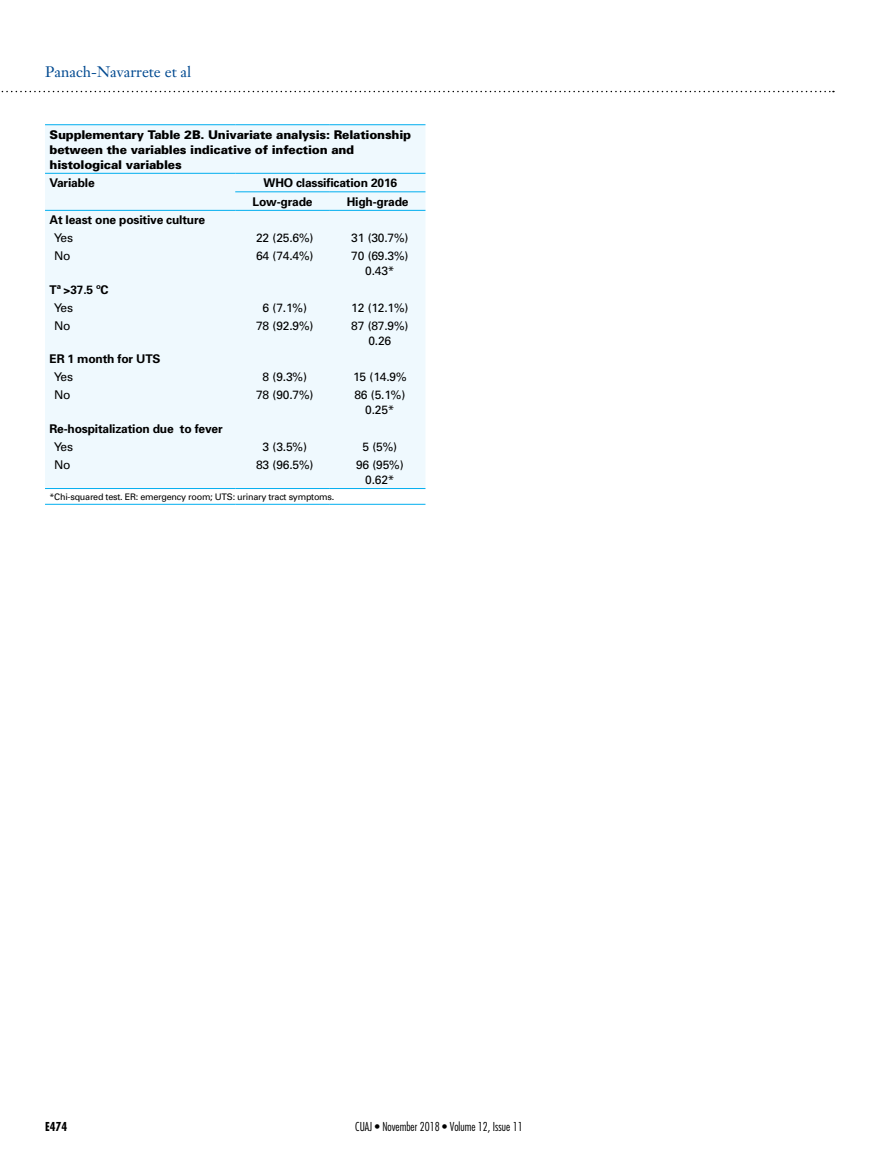
<style>
.page{position:relative;width:878px;height:1175px;background:#fff}
.page>*{position:absolute;margin:0;border:0;box-sizing:border-box;transform-origin:0 0}
.t1{font:15px "Janson Text";color:#004990}
.t2{font:12px/15px "Univers";letter-spacing:-.015em;color:#000;text-align:center}
.t3{font:700 12px/18.5px "Univers";letter-spacing:-.015em;color:#000}
.t4{font:900 12px/15px "Univers";letter-spacing:-.015em;color:#000}
.t5{font:300 condensed 12px "Futura";color:#000}
.t6{font:700 condensed 12px "Futura";color:#000}
.t7{font:9px "Univers";letter-spacing:-.025em;color:#000}
</style>
<div class="page">
<svg style="left:1px;top:91px;width:832px;height:1px"></svg>
<div style="left:45px;top:125px;width:380px;height:363px;background:#eff9fe"></div>
<hr style="left:45px;top:124px;width:190px;height:1px;background:#00aeef">
<hr style="left:235px;top:124px;width:95px;height:1px;background:#00aeef">
<hr style="left:330px;top:124px;width:95px;height:1px;background:#00aeef">
<hr style="left:235px;top:210px;width:95px;height:1px;background:#00aeef">
<hr style="left:330px;top:210px;width:95px;height:1px;background:#00aeef">
<hr style="left:45px;top:488px;width:190px;height:1px;background:#00aeef">
<hr style="left:235px;top:488px;width:95px;height:1px;background:#00aeef">
<hr style="left:330px;top:488px;width:95px;height:1px;background:#00aeef">
<hr style="left:45px;top:504px;width:190px;height:1px;background:#00aeef">
<hr style="left:235px;top:504px;width:95px;height:1px;background:#00aeef">
<hr style="left:330px;top:504px;width:95px;height:1px;background:#00aeef">
<hr style="left:235px;top:173px;width:95px;height:1px;background:#00aeef">
<hr style="left:330px;top:173px;width:95px;height:1px;background:#00aeef">
<hr style="left:235px;top:191px;width:95px;height:1px;background:#00aeef">
<hr style="left:330px;top:191px;width:95px;height:1px;background:#00aeef">
<hr style="left:45px;top:173px;width:190px;height:1px;background:#00aeef">
<hr style="left:45px;top:210px;width:190px;height:1px;background:#00aeef">
<p class="t1" style="left:45px;top:62px;width:148px">Panach-Navarrete et al</p>
<p class="t4" style="left:50px;top:127px;width:363px">Supplementary Table 2B. Univariate analysis: Relationship between the variables indicative of infection and histological variables</p>
<p class="t3" style="left:50px;top:174px;width:47px">Variable</p>
<p class="t3" style="left:252px;top:174px;width:146px;text-indent:11px">WHO classification 2016<br>Low-grade</p>
<p class="t3" style="left:347px;top:192px;width:63px">High-grade</p>
<p class="t3" style="left:49px;top:211px;width:157px">At least one positive culture</p>
<p class="t2" style="left:54px;top:231px;width:21px">Yes</p>
<p class="t2" style="left:256px;top:231px;width:59px">22 (25.6%)</p>
<p class="t2" style="left:351px;top:231px;width:59px">31 (30.7%)</p>
<p class="t2" style="left:54px;top:249px;width:18px">No</p>
<p class="t2" style="left:256px;top:249px;width:59px">64 (74.4%)</p>
<p class="t2" style="left:351px;top:249px;width:59px">70 (69.3%)<br>0.43*</p>
<p class="t3" style="left:49px;top:280px;width:60px">Tª &gt;37.5 ºC</p>
<p class="t2" style="left:54px;top:300px;width:21px">Yes</p>
<p class="t2" style="left:262px;top:300px;width:46px">6 (7.1%)</p>
<p class="t2" style="left:351px;top:300px;width:59px">12 (12.1%)</p>
<p class="t2" style="left:54px;top:318px;width:18px">No</p>
<p class="t2" style="left:256px;top:318px;width:59px">78 (92.9%)</p>
<p class="t2" style="left:351px;top:318px;width:59px">87 (87.9%)<br>0.26</p>
<p class="t3" style="left:49px;top:350px;width:112px">ER 1 month for UTS</p>
<p class="t2" style="left:54px;top:370px;width:21px">Yes</p>
<p class="t2" style="left:262px;top:370px;width:46px">8 (9.3%)</p>
<p class="t2" style="left:353px;top:370px;width:55px">15 (14.9%</p>
<p class="t2" style="left:54px;top:388px;width:18px">No</p>
<p class="t2" style="left:256px;top:388px;width:59px">78 (90.7%)</p>
<p class="t2" style="left:354px;top:388px;width:52px">86 (5.1%)<br>0.25*</p>
<p class="t3" style="left:49px;top:419px;width:175px">Re-hospitalization due to fever</p>
<p class="t2" style="left:54px;top:439px;width:21px">Yes</p>
<p class="t2" style="left:262px;top:439px;width:46px">3 (3.5%)</p>
<p class="t2" style="left:362px;top:439px;width:36px">5 (5%)</p>
<p class="t2" style="left:54px;top:457px;width:18px">No</p>
<p class="t2" style="left:256px;top:457px;width:59px">83 (96.5%)</p>
<p class="t2" style="left:356px;top:457px;width:49px">96 (95%)<br>0.62*</p>
<p class="t7" style="left:50px;top:491px;width:286px">*Chi-squared test. ER: emergency room; UTS: urinary tract symptoms.</p>
<p class="t6" style="left:45px;top:1118px;width:24px">E474</p>
<p class="t5" style="left:355px;top:1118px;width:169px">CUAJ • November 2018 • Volume 12, Issue 11</p>
</div>
